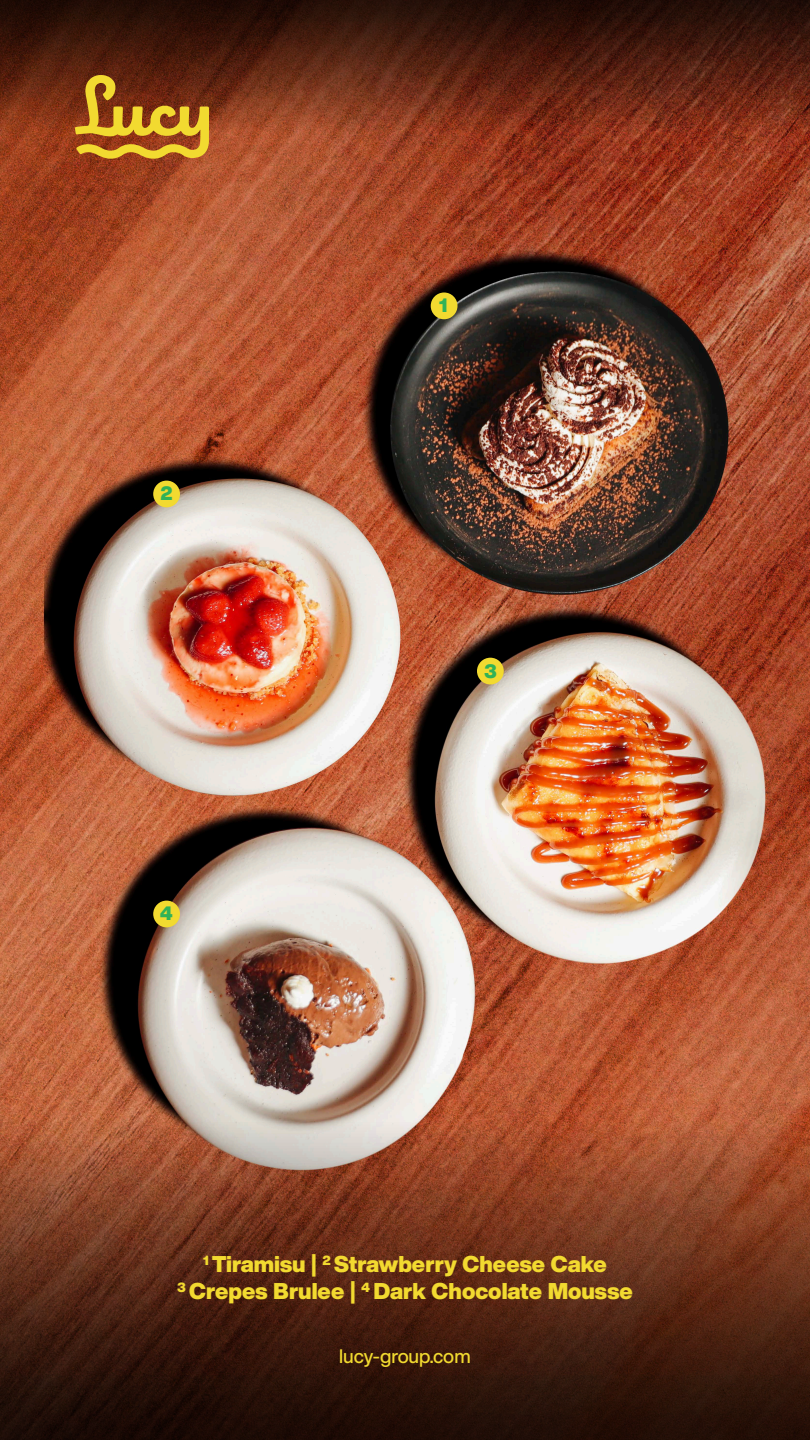
<style>
.page{position:relative;width:810px;height:1440px;background:#fff}
.page>*{position:absolute;margin:0;border:0;box-sizing:border-box;transform-origin:0 0}
.t1{font:900 22.42px "Helvetica Now Display";color:#f2da30}
.t2{font:500 19.2px "Helvetica Now Display";color:#f2da30}
.t3{font:900 19.05px "Helvetica Now Display";color:#31b257}
</style>
<div class="page">
<img style="left:0;top:159px;width:810px;height:901px">
<svg style="left:0;top:0;width:810px;height:159px;background:#5f2513"></svg>
<svg style="left:0;top:1060px;width:810px;height:380px;background:#6f3c28"></svg>
<svg style="left:75px;top:75px;width:134px;height:84px;background:#a66b1e"></svg>
<div style="left:431px;top:293px;width:27px;height:26px;background:#f2da30;border-radius:50%"></div>
<div style="left:477px;top:658px;width:27px;height:26px;background:#f2da30;border-radius:50%"></div>
<div style="left:153px;top:901px;width:27px;height:26px;background:#f2da30;border-radius:50%"></div>
<div style="left:153px;top:481px;width:27px;height:26px;background:#f2da30;border-radius:50%"></div>
<p class="t3" style="left:160px;top:480px;width:14px">2</p>
<p class="t3" style="left:160px;top:900px;width:15px">4</p>
<p class="t3" style="left:439px;top:292px;width:10px">1</p>
<p class="t3" style="left:484px;top:658px;width:14px">3</p>
<p class="t1" style="left:203px;top:1249px;width:405px"><sup>1</sup> Tiramisu | <sup>2</sup> Strawberry Cheese Cake</p>
<p class="t1" style="left:177px;top:1275px;width:457px"><sup>3</sup> Crepes Brulee | <sup>4</sup> Dark Chocolate Mousse</p>
<p class="t2" style="left:339px;top:1343px;width:133px">lucy-group.com</p>
</div>
